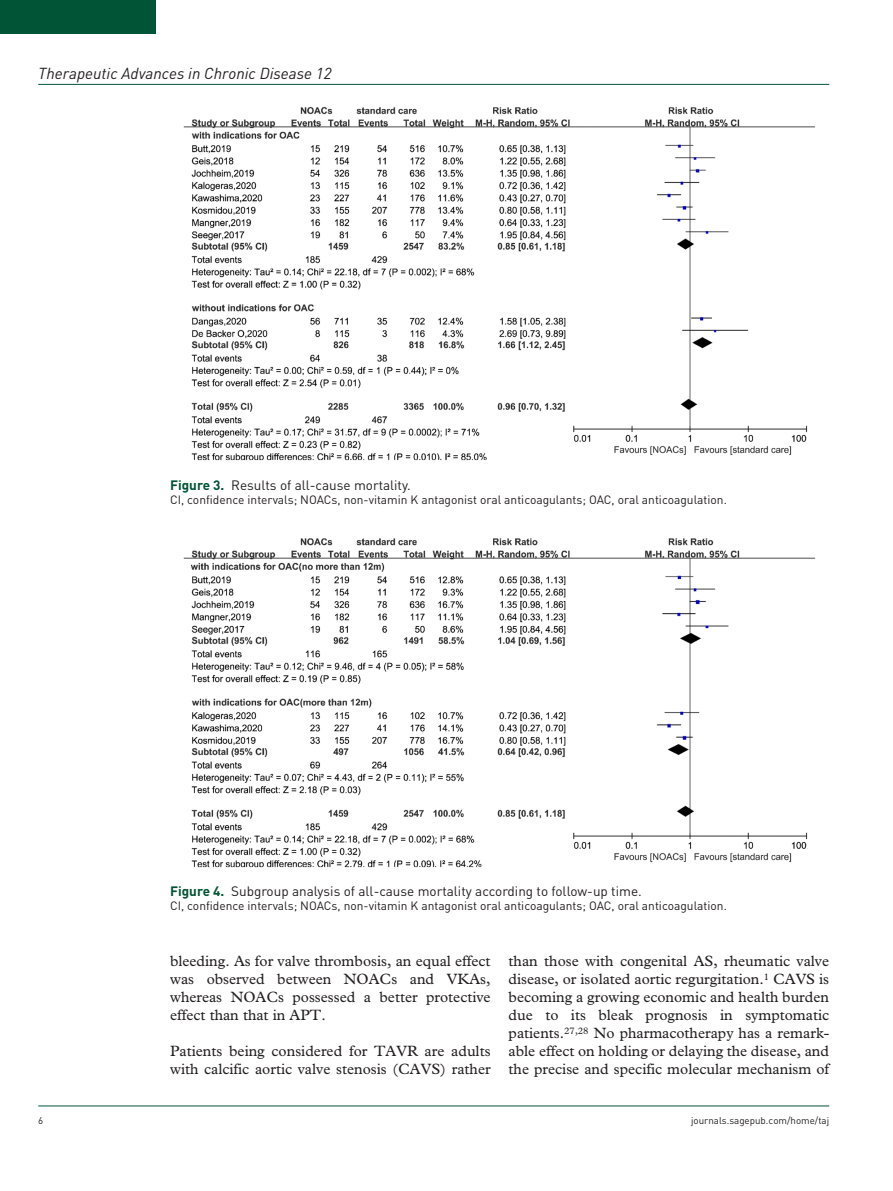
<style>
.page{position:relative;width:893px;height:1191px;background:#fff}
.page>*{position:absolute;margin:0;border:0;box-sizing:border-box;transform-origin:0 0}
.t1{font:italic 15.75px "DIN";color:#231f20}
.t2{font:15px/18px "Plantin Std";color:#231f20;text-align:justify}
.t3{font:13.5px "DIN";color:#231f20}
.t4{font:12px "DIN";color:#231f20}
.t5{font:9.75px "DIN";color:#231f20}
.s1{font-weight:700;color:#015436}
</style>
<div class="page">
<hr style="left:38px;top:84px;width:791px;height:1px;background:#015436">
<hr style="left:38px;top:1105px;width:791px;height:1px;background:#015436">
<div style="left:0;top:0;width:155px;height:34px;background:#015436"></div>
<img style="left:183px;top:106px;width:633px;height:355px">
<img style="left:183px;top:538px;width:633px;height:330px">
<p class="t1" style="left:38px;top:63px;width:295px">Therapeutic Advances in Chronic Disease 12</p>
<p class="t3" style="left:170px;top:476px;width:242px"><span class="s1">Figure 3.</span> Results of all-cause mortality.</p>
<p class="t4" style="left:170px;top:492px;width:558px">CI, confidence intervals; NOACs, non-vitamin K antagonist oral anticoagulants; OAC, oral anticoagulation.</p>
<p class="t3" style="left:170px;top:882px;width:473px"><span class="s1">Figure 4.</span> Subgroup analysis of all-cause mortality according to follow-up time.</p>
<p class="t4" style="left:170px;top:898px;width:558px">CI, confidence intervals; NOACs, non-vitamin K antagonist oral anticoagulants; OAC, oral anticoagulation.</p>
<p class="t2" style="left:170px;top:952px;width:322px">bleeding. As for valve thrombosis, an equal effect was observed between NOACs and VKAs, whereas NOACs possessed a better protective effect than that in APT.</p>
<p class="t2" style="left:170px;top:1042px;width:322px">Patients being considered for TAVR are adults with calcific aortic valve stenosis (CAVS) rather</p>
<p class="t2" style="left:509px;top:952px;width:322px">than those with congenital AS, rheumatic valve disease, or isolated aortic regurgitation.<sup>1</sup> CAVS is becoming a growing economic and health burden due to its bleak prognosis in symptomatic patients.<sup>27,28</sup> No pharmacotherapy has a remark&shy;able effect on holding or delaying the disease, and the precise and specific molecular mechanism of</p>
<p class="t5" style="left:38px;top:1114px;width:7px">6</p>
<p class="t5" style="left:691px;top:1114px;width:140px">journals.sagepub.com/home/taj</p>
</div>
